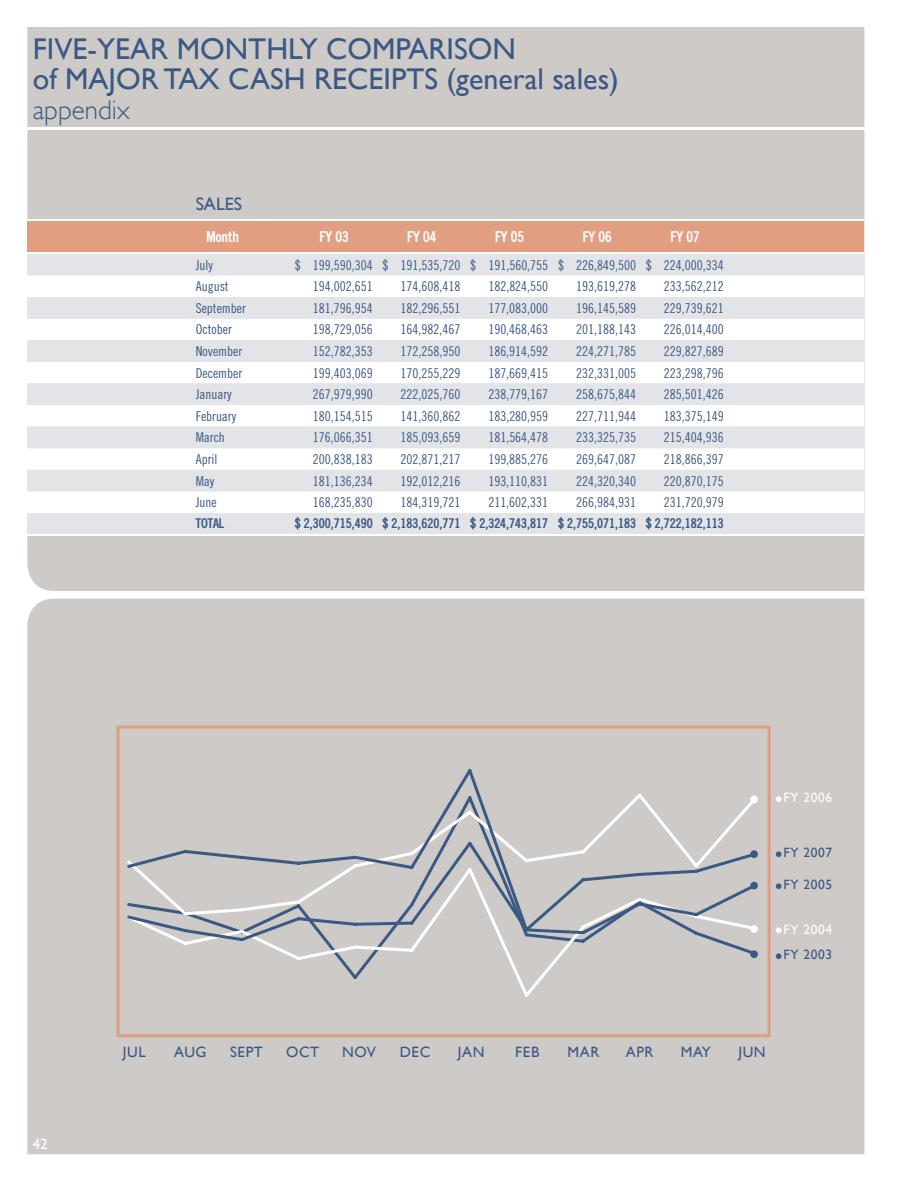
<style>
.page{position:relative;width:918px;height:1188px;background:#fff}
.page>*{position:absolute;margin:0;border:0;box-sizing:border-box;transform-origin:0 0}
.t1{font:30px/30px "Gill Sans";color:#3a5984}
.t2{font:300 27px "Gill Sans";color:#3a5984}
.t3{font:18px "Gill Sans";color:#3a5984}
.t4{font:15px "Gill Sans";letter-spacing:.04em;color:#3a5984}
.t5{font:700 condensed 15px "Trade";color:#fff}
.t6{font:15px "Gill Sans";color:#fff}
.t7{font:13.5px "Trade Condensed";color:#3a5984}
.t8{font:700 condensed 13.5px "Trade";color:#3a5984}
.t9{font:13.5px "Gill Sans";letter-spacing:.04em;color:#3a5984}
.t10{font:13.5px "Gill Sans";letter-spacing:.04em;color:#fff}
.s1{font-size:22.5px}
</style>
<div class="page">
<div style="left:27px;top:599px;width:837px;height:555px;background:#cecac7"></div>
<div style="left:27px;top:27px;width:837px;height:564px;background:#cecac7"></div>
<hr style="left:13px;top:127px;width:858px;height:3px;background:#fff">
<div style="left:27px;top:221px;width:837px;height:31px;background:#e19e80"></div>
<div style="left:27px;top:254px;width:837px;height:280px;background:#e3e4e8"></div>
<svg style="left:27px;top:275px;width:837px;height:238px"></svg>
<hr style="left:27px;top:220px;width:837px;height:1px;background:#fff">
<hr style="left:27px;top:252px;width:837px;height:2px;background:#fff">
<hr style="left:27px;top:534px;width:263px;height:2px;background:#fff">
<hr style="left:729px;top:534px;width:135px;height:2px;background:#fff">
<hr style="left:290px;top:534px;width:439px;height:2px;background:#fff">
<svg style="left:116px;top:726px;width:655px;height:311px;background:#cfc6c0"></svg>
<div style="left:750px;top:796px;width:8px;height:7px;background:#fff;border-radius:50%"></div>
<div style="left:750px;top:882px;width:8px;height:7px;background:#3a5984;border-radius:50%"></div>
<div style="left:750px;top:925px;width:8px;height:8px;background:#fff;border-radius:50%"></div>
<div style="left:127px;top:941px;width:629px;height:56px;background:#cecac7"></div>
<svg style="left:127px;top:931px;width:629px;height:10px;background:#bfbfc2"></svg>
<svg style="left:127px;top:769px;width:629px;height:162px;background:#c6c4c4"></svg>
<h1 class="t1" style="left:33px;top:33px;width:588px">FIVE-YEAR MONTHLY COMPARISON<br>of MAJOR TAX CASH RECEIPTS (general sales)</h1>
<h2 class="t2" style="left:33px;top:94px;width:99px">appendix</h2>
<h3 class="t3" style="left:196px;top:194px;width:48px">SALES</h3>
<p class="t5" style="left:207px;top:231px;width:34px">Month</p>
<p class="t5" style="left:320px;top:231px;width:31px">FY 03</p>
<p class="t5" style="left:407px;top:231px;width:31px">FY 04</p>
<p class="t5" style="left:495px;top:231px;width:31px">FY 05</p>
<p class="t5" style="left:583px;top:231px;width:31px">FY 06</p>
<p class="t5" style="left:671px;top:231px;width:31px">FY 07</p>
<p class="t7" style="left:196px;top:260px;width:19px">July</p>
<p class="t7" style="left:295px;top:260px;width:431px">$ 199,590,304 $ 191,535,720 $ 191,560,755 $ 226,849,500 $ 224,000,334</p>
<p class="t7" style="left:196px;top:281px;width:34px">August</p>
<p class="t7" style="left:313px;top:281px;width:61px">194,002,651</p>
<p class="t7" style="left:401px;top:281px;width:61px">174,608,418</p>
<p class="t7" style="left:488px;top:281px;width:61px">182,824,550</p>
<p class="t7" style="left:576px;top:281px;width:61px">193,619,278</p>
<p class="t7" style="left:664px;top:281px;width:61px">233,562,212</p>
<p class="t7" style="left:196px;top:303px;width:52px">September</p>
<p class="t7" style="left:313px;top:303px;width:61px">181,796,954</p>
<p class="t7" style="left:401px;top:303px;width:61px">182,296,551</p>
<p class="t7" style="left:488px;top:303px;width:61px">177,083,000</p>
<p class="t7" style="left:576px;top:303px;width:61px">196,145,589</p>
<p class="t7" style="left:664px;top:303px;width:61px">229,739,621</p>
<p class="t7" style="left:196px;top:324px;width:38px">October</p>
<p class="t7" style="left:313px;top:324px;width:61px">198,729,056</p>
<p class="t7" style="left:401px;top:324px;width:61px">164,982,467</p>
<p class="t7" style="left:488px;top:324px;width:61px">190,468,463</p>
<p class="t7" style="left:576px;top:324px;width:61px">201,188,143</p>
<p class="t7" style="left:664px;top:324px;width:61px">226,014,400</p>
<p class="t7" style="left:196px;top:346px;width:48px">November</p>
<p class="t7" style="left:313px;top:346px;width:61px">152,782,353</p>
<p class="t7" style="left:401px;top:346px;width:61px">172,258,950</p>
<p class="t7" style="left:488px;top:346px;width:61px">186,914,592</p>
<p class="t7" style="left:576px;top:346px;width:61px">224,271,785</p>
<p class="t7" style="left:664px;top:346px;width:61px">229,827,689</p>
<p class="t7" style="left:196px;top:368px;width:48px">December</p>
<p class="t7" style="left:313px;top:368px;width:61px">199,403,069</p>
<p class="t7" style="left:401px;top:368px;width:61px">170,255,229</p>
<p class="t7" style="left:488px;top:368px;width:61px">187,669,415</p>
<p class="t7" style="left:576px;top:368px;width:61px">232,331,005</p>
<p class="t7" style="left:664px;top:368px;width:61px">223,298,796</p>
<p class="t7" style="left:196px;top:389px;width:37px">January</p>
<p class="t7" style="left:313px;top:389px;width:61px">267,979,990</p>
<p class="t7" style="left:401px;top:389px;width:61px">222,025,760</p>
<p class="t7" style="left:488px;top:389px;width:61px">238,779,167</p>
<p class="t7" style="left:576px;top:389px;width:61px">258,675,844</p>
<p class="t7" style="left:664px;top:389px;width:61px">285,501,426</p>
<p class="t7" style="left:196px;top:411px;width:42px">February</p>
<p class="t7" style="left:313px;top:411px;width:61px">180,154,515</p>
<p class="t7" style="left:401px;top:411px;width:61px">141,360,862</p>
<p class="t7" style="left:488px;top:411px;width:61px">183,280,959</p>
<p class="t7" style="left:576px;top:411px;width:61px">227,711,944</p>
<p class="t7" style="left:664px;top:411px;width:61px">183,375,149</p>
<p class="t7" style="left:196px;top:432px;width:31px">March</p>
<p class="t7" style="left:313px;top:432px;width:61px">176,066,351</p>
<p class="t7" style="left:401px;top:432px;width:61px">185,093,659</p>
<p class="t7" style="left:488px;top:432px;width:61px">181,564,478</p>
<p class="t7" style="left:576px;top:432px;width:61px">233,325,735</p>
<p class="t7" style="left:664px;top:432px;width:61px">215,404,936</p>
<p class="t7" style="left:196px;top:454px;width:23px">April</p>
<p class="t7" style="left:313px;top:454px;width:61px">200,838,183</p>
<p class="t7" style="left:401px;top:454px;width:61px">202,871,217</p>
<p class="t7" style="left:488px;top:454px;width:61px">199,885,276</p>
<p class="t7" style="left:576px;top:454px;width:61px">269,647,087</p>
<p class="t7" style="left:664px;top:454px;width:61px">218,866,397</p>
<p class="t7" style="left:196px;top:476px;width:20px">May</p>
<p class="t7" style="left:313px;top:476px;width:61px">181,136,234</p>
<p class="t7" style="left:401px;top:476px;width:61px">192,012,216</p>
<p class="t7" style="left:488px;top:476px;width:61px">193,110,831</p>
<p class="t7" style="left:576px;top:476px;width:61px">224,320,340</p>
<p class="t7" style="left:664px;top:476px;width:61px">220,870,175</p>
<p class="t7" style="left:196px;top:497px;width:22px">June</p>
<p class="t7" style="left:313px;top:497px;width:61px">168,235,830</p>
<p class="t7" style="left:401px;top:497px;width:61px">184,319,721</p>
<p class="t7" style="left:488px;top:497px;width:61px">211,602,331</p>
<p class="t7" style="left:576px;top:497px;width:61px">266,984,931</p>
<p class="t7" style="left:664px;top:497px;width:61px">231,720,979</p>
<p class="t8" style="left:196px;top:518px;width:30px">TOTAL</p>
<p class="t8" style="left:295px;top:518px;width:431px">$ 2,300,715,490 $ 2,183,620,771 $ 2,324,743,817 $ 2,755,071,183 $ 2,722,182,113</p>
<p class="t6" style="left:33px;top:1135px;width:16px">42</p>
<p class="t10" style="left:775px;top:790px;width:59px"><span class="s1">•</span>FY 2006</p>
<p class="t9" style="left:775px;top:845px;width:59px"><span class="s1">•</span>FY 2007</p>
<p class="t9" style="left:775px;top:877px;width:59px"><span class="s1">•</span>FY 2005</p>
<p class="t10" style="left:775px;top:921px;width:59px"><span class="s1">•</span>FY 2004</p>
<p class="t9" style="left:775px;top:947px;width:59px"><span class="s1">•</span>FY 2003</p>
<p class="t4" style="left:123px;top:1044px;width:24px">JUL</p>
<p class="t4" style="left:174px;top:1044px;width:34px">AUG</p>
<p class="t4" style="left:230px;top:1044px;width:34px">SEPT</p>
<p class="t4" style="left:286px;top:1044px;width:35px">OCT</p>
<p class="t4" style="left:342px;top:1044px;width:35px">NOV</p>
<p class="t4" style="left:400px;top:1044px;width:32px">DEC</p>
<p class="t4" style="left:458px;top:1044px;width:28px">JAN</p>
<p class="t4" style="left:515px;top:1044px;width:26px">FEB</p>
<p class="t4" style="left:568px;top:1044px;width:33px">MAR</p>
<p class="t4" style="left:626px;top:1044px;width:29px">APR</p>
<p class="t4" style="left:681px;top:1044px;width:32px">MAY</p>
<p class="t4" style="left:738px;top:1044px;width:29px">JUN</p>
</div>
